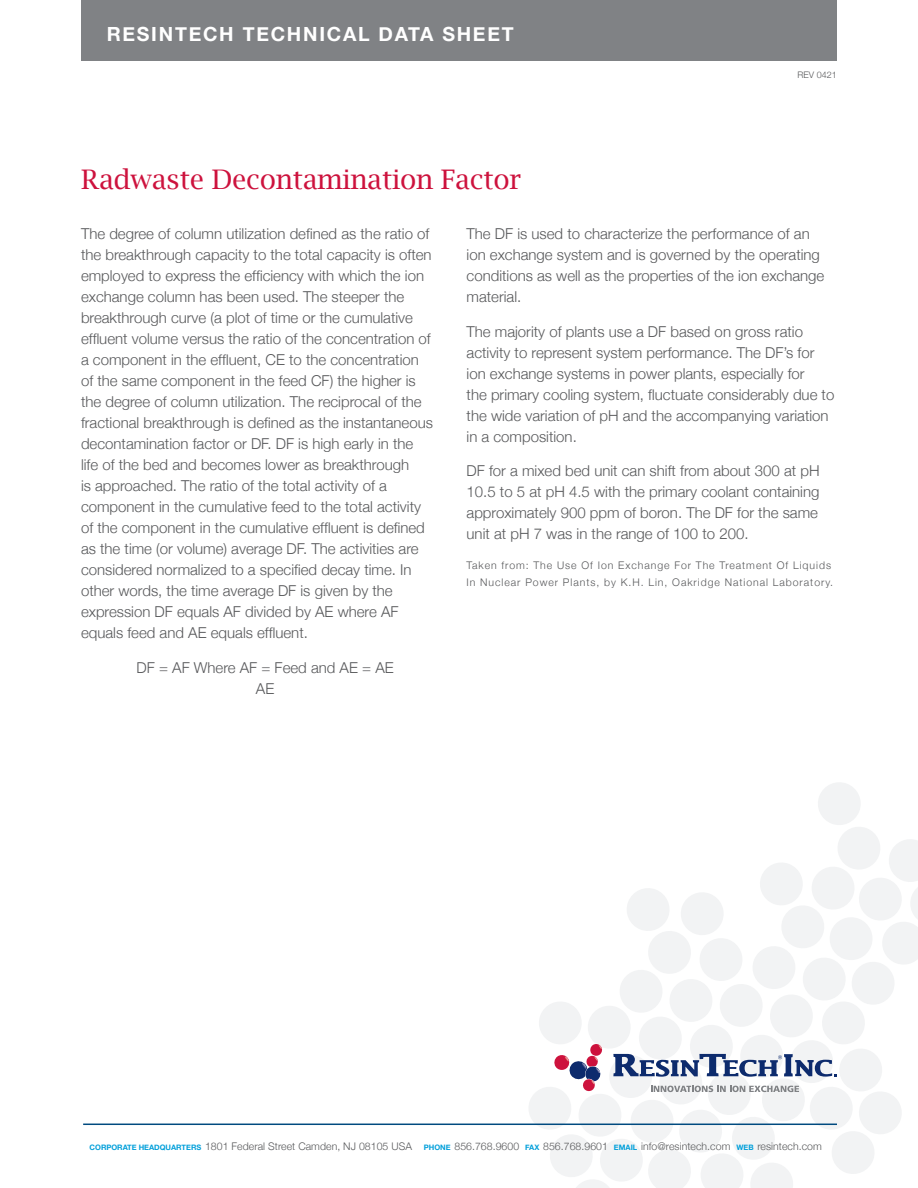
<style>
.page{position:relative;width:918px;height:1188px;background:#fff}
.page>*{position:absolute;margin:0;border:0;box-sizing:border-box;transform-origin:0 0}
.CALLOUT_copy{font:27px "Lucida Bright";letter-spacing:-.01em;color:#cd123d}
.SUBHEAD_cyan{font:700 19.5px "Helvetica Neue";letter-spacing:.09em;color:#fff}
.PARAGRAPH_copy{font:300 15px/21px "Helvetica Neue";color:#57585a}
.CAPTION{font:300 10.5px "Helvetica Neue";letter-spacing:.005em;color:#57585a}
.CAPTION-2{font:300 10.5px/16.5px "Helvetica Neue";letter-spacing:.09em;color:#57585a}
.t1{font:300 9px "Helvetica Neue";letter-spacing:.005em;color:#57585a}
.s1{font-weight:700;font-size:7.5px;color:#009fda}
</style>
<div class="page">
<div style="left:81px;top:0;width:756px;height:60px;background:#808285"></div>
<svg style="left:528px;top:783px;width:390px;height:405px"></svg>
<hr style="left:83px;top:1124px;width:754px;height:1px;background:#004a7f">
<p class="SUBHEAD_cyan" style="left:107px;top:22px;width:408px">RESINTECH TECHNICAL DATA SHEET</p>
<p class="CALLOUT_copy" style="left:81px;top:164px;width:442px">Radwaste Decontamination Factor</p>
<p class="t1" style="left:797px;top:69px;width:41px">REV 0421</p>
<p class="PARAGRAPH_copy" style="left:81px;top:223px;width:354px">The degree of column utilization defined as the ratio of the breakthrough capacity to the total capacity is often employed to express the efficiency with which the ion exchange column has been used. The steeper the breakthrough curve (a plot of time or the cumulative effluent volume versus the ratio of the concentration of a component in the effluent, CE to the concentration of the same component in the feed CF) the higher is the degree of column utilization. The reciprocal of the fractional breakthrough is defined as the instantaneous decontamination factor or DF. DF is high early in the life of the bed and becomes lower as breakthrough<br>is approached. The ratio of the total activity of a component in the cumulative feed to the total activity of the component in the cumulative effluent is defined as the time (or volume) average DF. The activities are considered normalized to a specified decay time. In other words, the time average DF is given by the expression DF equals AF divided by AE where AF equals feed and AE equals effluent.</p>
<p class="PARAGRAPH_copy" style="left:137px;top:656px;width:259px;text-align:center">DF = AF Where AF = Feed and AE = AE<br>AE</p>
<p class="PARAGRAPH_copy" style="left:467px;top:223px;width:359px">The DF is used to characterize the performance of an ion exchange system and is governed by the operating conditions as well as the properties of the ion exchange material.</p>
<p class="PARAGRAPH_copy" style="left:467px;top:320px;width:369px">The majority of plants use a DF based on gross ratio activity to represent system performance. The DF’s for ion exchange systems in power plants, especially for<br>the primary cooling system, fluctuate considerably due to the wide variation of pH and the accompanying variation in a composition.</p>
<p class="PARAGRAPH_copy" style="left:467px;top:460px;width:355px;text-align:justify">DF for a mixed bed unit can shift from about 300 at pH 10.5 to 5 at pH 4.5 with the primary coolant containing approximately 900 ppm of boron. The DF for the same unit at pH 7 was in the range of 100 to 200.</p>
<p class="CAPTION-2" style="left:467px;top:557px;width:368px">Taken from: The Use Of Ion Exchange For The Treatment Of Liquids<br>In Nuclear Power Plants, by K.H. Lin, Oakridge National Laboratory.</p>
<p class="CAPTION" style="left:90px;top:1139px;width:324px"><span class="s1">CORPORATE HEADQUARTERS</span> 1801 Federal Street Camden, NJ 08105 USA</p>
<p class="CAPTION" style="left:424px;top:1139px;width:399px"><span class="s1">PHONE</span> 856.768.9600 <span class="s1">FAX</span> 856.768.9601 <span class="s1">EMAIL</span> info@resintech.com <span class="s1">WEB</span> resintech.com</p>
</div>
